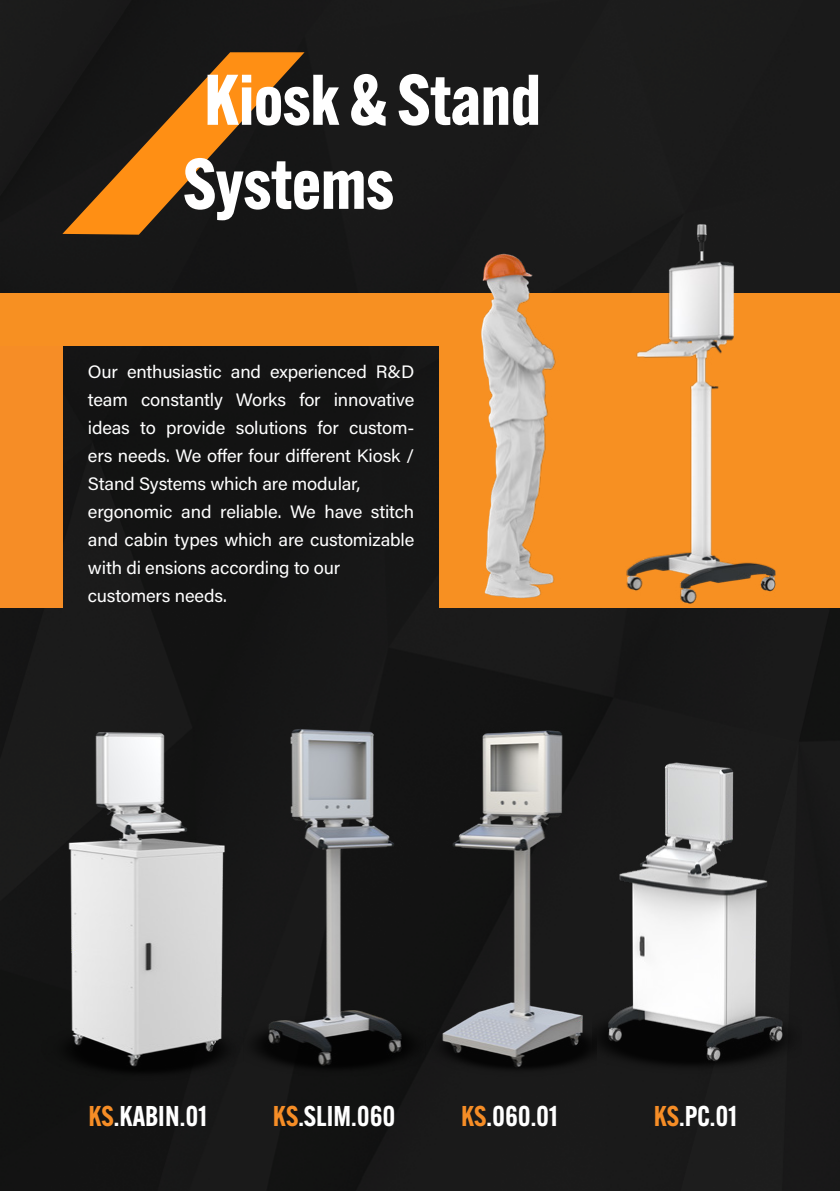
<style>
.page{position:relative;width:840px;height:1191px;background:#fff}
.page>*{position:absolute;margin:0;border:0;box-sizing:border-box;transform-origin:0 0}
.t1{font:700 70px/84px "Alternate Gothic ATF";color:#fff}
.t2{font:600 28px "Alternate Gothic ATF";color:#fff}
.t3{font:18px/28px "Acumin Pro";letter-spacing:-.01em;color:#fff}
.s1{color:#f68d26}
</style>
<div class="page">
<div style="left:0;top:0;width:839px;height:1191px;background:#191819"></div>
<div style="left:0;top:346px;width:62px;height:261px;background:#f68d26"></div>
<div style="left:439px;top:346px;width:400px;height:261px;background:#f79022"></div>
<div style="left:0;top:293px;width:839px;height:53px;background:#f79022"></div>
<svg style="left:62px;top:52px;width:242px;height:183px;background:#5e3b15"></svg>
<img style="left:595px;top:747px;width:206px;height:334px">
<img style="left:243px;top:708px;width:182px;height:373px">
<img style="left:425px;top:705px;width:170px;height:376px">
<img style="left:8px;top:700px;width:235px;height:381px">
<img style="left:475px;top:222px;width:302px;height:382px">
<h1 class="t1" style="left:183px;top:57px;width:359px">Kiosk &amp; Stand<br>Systems</h1>
<p class="t3" style="left:88px;top:356px;width:328px">Our enthusiastic and experienced R&amp;D team constantly Works for innovative ideas to provide solutions for custom&shy;ers needs. We offer four different Kiosk / Stand Systems which are modular, ergonomic and reliable. We have stitch and cabin types which are customizable with di ensions according to our customers needs.</p>
<h2 class="t2" style="left:88px;top:1097px;width:120px"><span class="s1">KS</span>.KABIN.01</h2>
<h2 class="t2" style="left:273px;top:1097px;width:124px"><span class="s1">KS</span>.SLIM.060</h2>
<h2 class="t2" style="left:460px;top:1097px;width:98px"><span class="s1">KS</span>.060.01</h2>
<h2 class="t2" style="left:653px;top:1097px;width:85px"><span class="s1">KS</span>.PC.01</h2>
</div>
